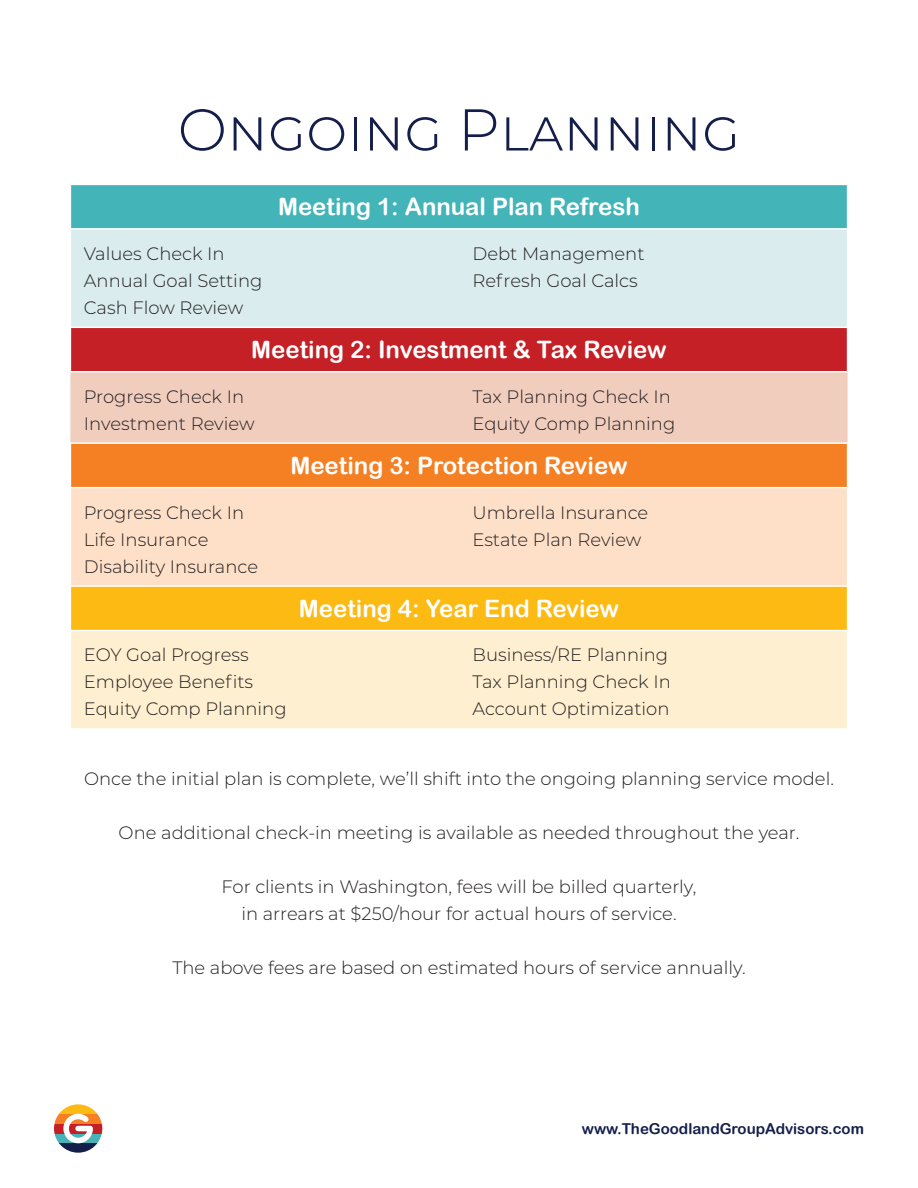
<style>
.page{position:relative;width:918px;height:1188px;background:#fff}
.page>*{position:absolute;margin:0;border:0;box-sizing:border-box;transform-origin:0 0}
.t1{font:300 58.8px "Montserrat";color:#141e4a}
.t2{font:24px "Arial Rounded MT Bold";color:#fff}
.t3{font:300 18px/27px "Montserrat";color:#231f20;text-align:center}
.t4{font:15px "Arial Rounded MT Bold";color:#141e4a}
</style>
<div class="page">
<div style="left:70px;top:184px;width:778px;height:45px;background:#43b4b8"></div>
<div style="left:71px;top:230px;width:776px;height:97px;background:#daeced"></div>
<div style="left:70px;top:327px;width:778px;height:45px;background:#c42026"></div>
<div style="left:70px;top:373px;width:778px;height:69px;background:#f1cdbe"></div>
<div style="left:70px;top:443px;width:778px;height:45px;background:#f57f23"></div>
<div style="left:71px;top:488px;width:776px;height:97px;background:#fee0c8"></div>
<div style="left:70px;top:586px;width:778px;height:45px;background:#fcba13"></div>
<div style="left:71px;top:631px;width:776px;height:97px;background:#feefd0"></div>
<hr style="left:70px;top:185px;width:1px;height:43px;background:#fff">
<hr style="left:847px;top:185px;width:1px;height:43px;background:#fff">
<hr style="left:70px;top:587px;width:1px;height:43px;background:#fff">
<hr style="left:847px;top:587px;width:1px;height:43px;background:#fff">
<hr style="left:70px;top:184px;width:389px;height:1px;background:#fff">
<hr style="left:459px;top:184px;width:389px;height:1px;background:#fff">
<hr style="left:70px;top:585px;width:389px;height:2px;background:#fff">
<hr style="left:459px;top:585px;width:389px;height:2px;background:#fff">
<hr style="left:70px;top:630px;width:389px;height:1px;background:#fff">
<hr style="left:459px;top:630px;width:389px;height:1px;background:#fff">
<hr style="left:70px;top:228px;width:389px;height:2px;background:#fff">
<hr style="left:459px;top:228px;width:389px;height:2px;background:#fff">
<hr style="left:70px;top:327px;width:389px;height:1px;background:#fff">
<hr style="left:70px;top:328px;width:1px;height:43px;background:#fff">
<hr style="left:459px;top:327px;width:389px;height:1px;background:#fff">
<hr style="left:847px;top:328px;width:1px;height:43px;background:#fff">
<hr style="left:70px;top:371px;width:389px;height:2px;background:#fff">
<hr style="left:459px;top:371px;width:389px;height:2px;background:#fff">
<hr style="left:70px;top:442px;width:389px;height:2px;background:#fff">
<hr style="left:70px;top:444px;width:1px;height:43px;background:#fff">
<hr style="left:459px;top:442px;width:389px;height:2px;background:#fff">
<hr style="left:847px;top:444px;width:1px;height:43px;background:#fff">
<hr style="left:70px;top:487px;width:389px;height:1px;background:#fff">
<hr style="left:459px;top:487px;width:389px;height:1px;background:#fff">
<svg style="left:59px;top:1143px;width:39px;height:10px"></svg>
<svg style="left:54px;top:1133px;width:48px;height:10px"></svg>
<svg style="left:54px;top:1124px;width:48px;height:9px"></svg>
<svg style="left:54px;top:1114px;width:48px;height:10px"></svg>
<svg style="left:59px;top:1104px;width:39px;height:10px"></svg>
<p class="t1" style="left:178px;top:90px;width:564px">Ongoing Planning</p>
<p class="t3" style="left:84px;top:239px;width:142px">Values Check In</p>
<p class="t3" style="left:84px;top:266px;width:180px">Annual Goal Setting</p>
<p class="t3" style="left:84px;top:293px;width:161px">Cash Flow Review</p>
<p class="t2" style="left:278px;top:193px;width:363px">Meeting 1: Annual Plan Refresh</p>
<p class="t3" style="left:472px;top:239px;width:174px">Debt Management</p>
<p class="t3" style="left:472px;top:266px;width:167px">Refresh Goal Calcs</p>
<p class="t2" style="left:251px;top:336px;width:417px">Meeting 2: Investment &amp; Tax Review</p>
<p class="t3" style="left:84px;top:382px;width:162px">Progress Check In</p>
<p class="t3" style="left:84px;top:409px;width:172px">Investment Review</p>
<p class="t3" style="left:84px;top:498px;width:162px">Progress Check In</p>
<p class="t3" style="left:84px;top:525px;width:126px">Life Insurance</p>
<p class="t3" style="left:84px;top:552px;width:176px">Disability Insurance</p>
<p class="t3" style="left:472px;top:382px;width:200px">Tax Planning Check In</p>
<p class="t3" style="left:472px;top:409px;width:204px">Equity Comp Planning</p>
<p class="t2" style="left:290px;top:451px;width:339px">Meeting 3: Protection Review</p>
<p class="t3" style="left:472px;top:498px;width:177px">Umbrella Insurance</p>
<p class="t3" style="left:472px;top:525px;width:170px">Estate Plan Review</p>
<p class="t2" style="left:299px;top:594px;width:322px">Meeting 4: Year End Review</p>
<p class="t3" style="left:84px;top:641px;width:166px">EOY Goal Progress</p>
<p class="t3" style="left:84px;top:668px;width:171px">Employee Benefits</p>
<p class="t3" style="left:84px;top:695px;width:204px">Equity Comp Planning</p>
<p class="t3" style="left:472px;top:641px;width:197px">Business/RE Planning</p>
<p class="t3" style="left:472px;top:668px;width:200px">Tax Planning Check In</p>
<p class="t3" style="left:472px;top:695px;width:198px">Account Optimization</p>
<p class="t3" style="left:84px;top:765px;width:751px">Once the initial plan is complete, we’ll shift into the ongoing planning service model.</p>
<p class="t3" style="left:119px;top:819px;width:682px">One additional check-in meeting is available as needed throughout the year.</p>
<p class="t3" style="left:222px;top:873px;width:476px">For clients in Washington, fees will be billed quarterly, in arrears at $250/hour for actual hours of service.</p>
<p class="t3" style="left:172px;top:954px;width:575px">The above fees are based on estimated hours of service annually.</p>
<p class="t4" style="left:582px;top:1120px;width:284px">www.TheGoodlandGroupAdvisors.com</p>
</div>
